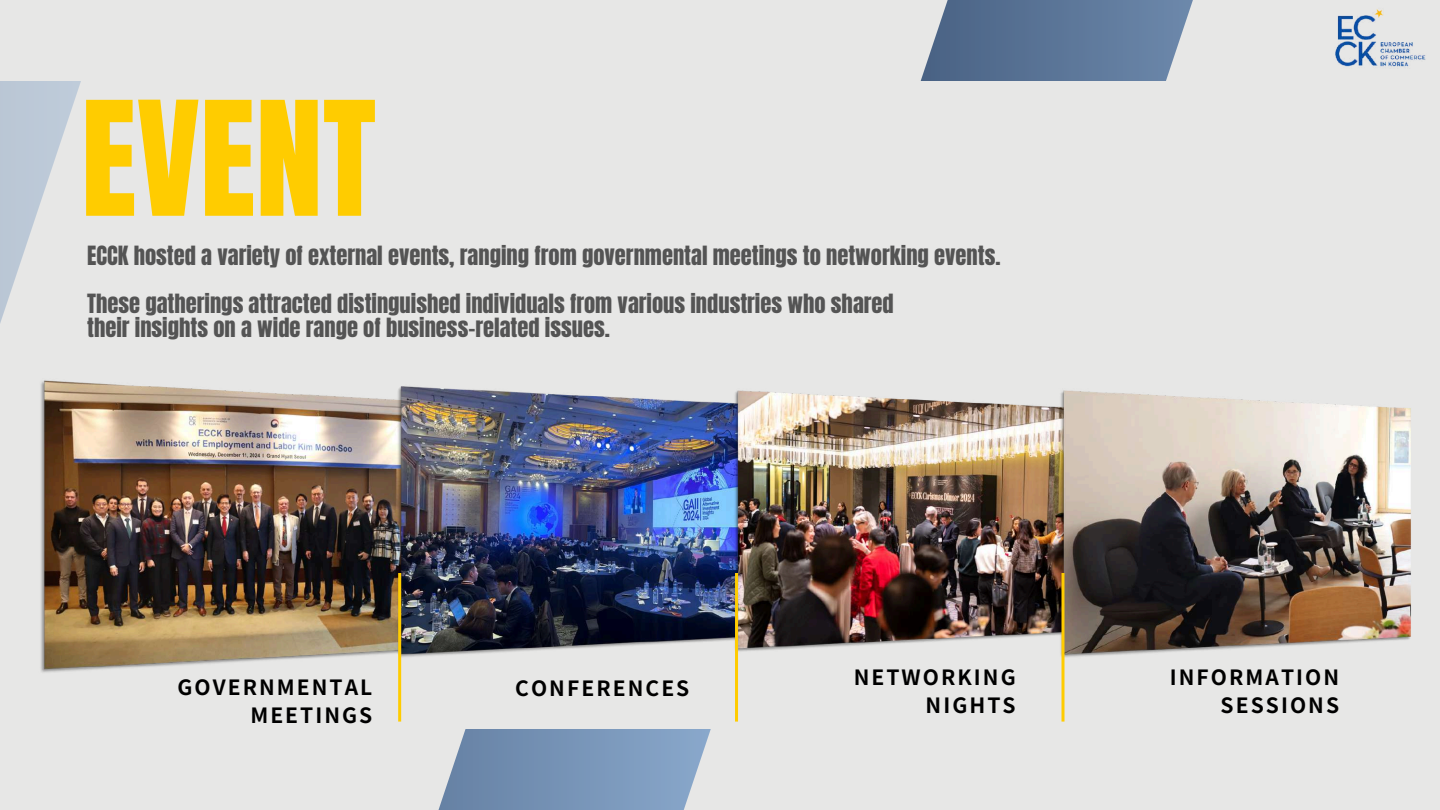
<style>
.page{position:relative;width:1440px;height:810px;background:#e7e7e6}
.page>*{position:absolute;margin:0;border:0;box-sizing:border-box;transform-origin:0 0}
.t1{font:135px "Anton";color:#fc0}
.t2{font:22.5px/48px "Anton";color:#545454}
.t3{font:700 21px/28.5px "Source Han Sans KR";letter-spacing:.1em;color:#000;text-align:right}
</style>
<div class="page">
<svg style="left:921px;top:0;width:272px;height:81px;background:#68809f"></svg>
<svg style="left:438px;top:729px;width:273px;height:81px;background:#829cbc"></svg>
<svg style="left:0;top:81px;width:81px;height:242px"></svg>
<img style="left:1335px;top:9px;width:91px;height:58px">
<img style="left:40px;top:380px;width:362px;height:294px">
<img style="left:396px;top:384px;width:360px;height:275px;border-radius:11px">
<img style="left:732px;top:388px;width:326px;height:265px">
<img style="left:1058px;top:390px;width:353px;height:270px">
<hr style="left:398px;top:573px;width:3px;height:149px;background:#fc0">
<hr style="left:735px;top:573px;width:3px;height:149px;background:#fc0">
<hr style="left:1062px;top:573px;width:3px;height:149px;background:#fc0">
<h1 class="t1" style="left:81px;top:62px;width:297px">EVENT</h1>
<p class="t2" style="left:87px;top:232px;width:915px">ECCK hosted a variety of external events, ranging from governmental meetings to networking events.<br>These gatherings attracted distinguished individuals from various industries who shared</p>
<p class="t2" style="left:87px;top:304px;width:524px">their insights on a wide range of business-related issues.</p>
<p class="t3" style="left:177px;top:672px;width:197px">GOVERNMENTAL<br>MEETINGS</p>
<p class="t3" style="left:515px;top:673px;width:176px">CONFERENCES</p>
<p class="t3" style="left:854px;top:662px;width:164px">NETWORKING<br>NIGHTS</p>
<p class="t3" style="left:1170px;top:662px;width:171px">INFORMATION<br>SESSIONS</p>
</div>
